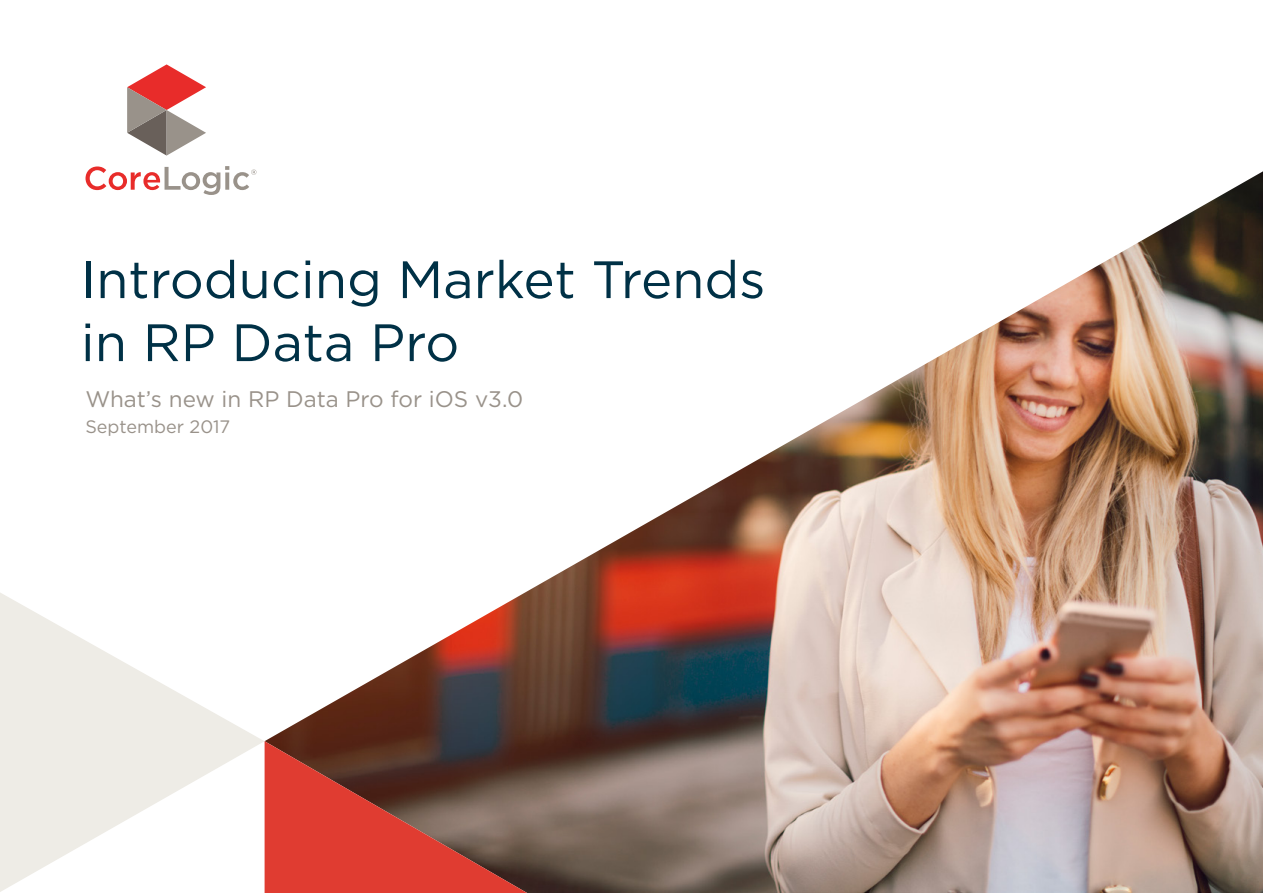
<style>
.page{position:relative;width:1263px;height:893px;background:#fff}
.page>*{position:absolute;margin:0;border:0;box-sizing:border-box;transform-origin:0 0}
.t1{font:52.5px/63px "Gotham";color:#003146}
.t2{font:22.5px "Gotham";color:#99928a}
.t3{font:18px "Gotham";color:#99928a}
</style>
<div class="page">
<img style="left:265px;top:171px;width:998px;height:722px">
<svg style="left:127px;top:64px;width:79px;height:92px"></svg>
<svg style="left:86px;top:166px;width:170px;height:29px"></svg>
<svg style="left:0;top:593px;width:265px;height:299px;fill:#f2ede8"></svg>
<svg style="left:265px;top:741px;width:262px;height:152px;background:#9e3f34"></svg>
<p class="t1" style="left:81px;top:247px;width:686px">Introducing Market Trends in RP Data Pro</p>
<p class="t2" style="left:85px;top:384px;width:439px">What’s new in RP Data Pro for iOS v3.0</p>
<p class="t3" style="left:85px;top:415px;width:146px">September 2017</p>
</div>
